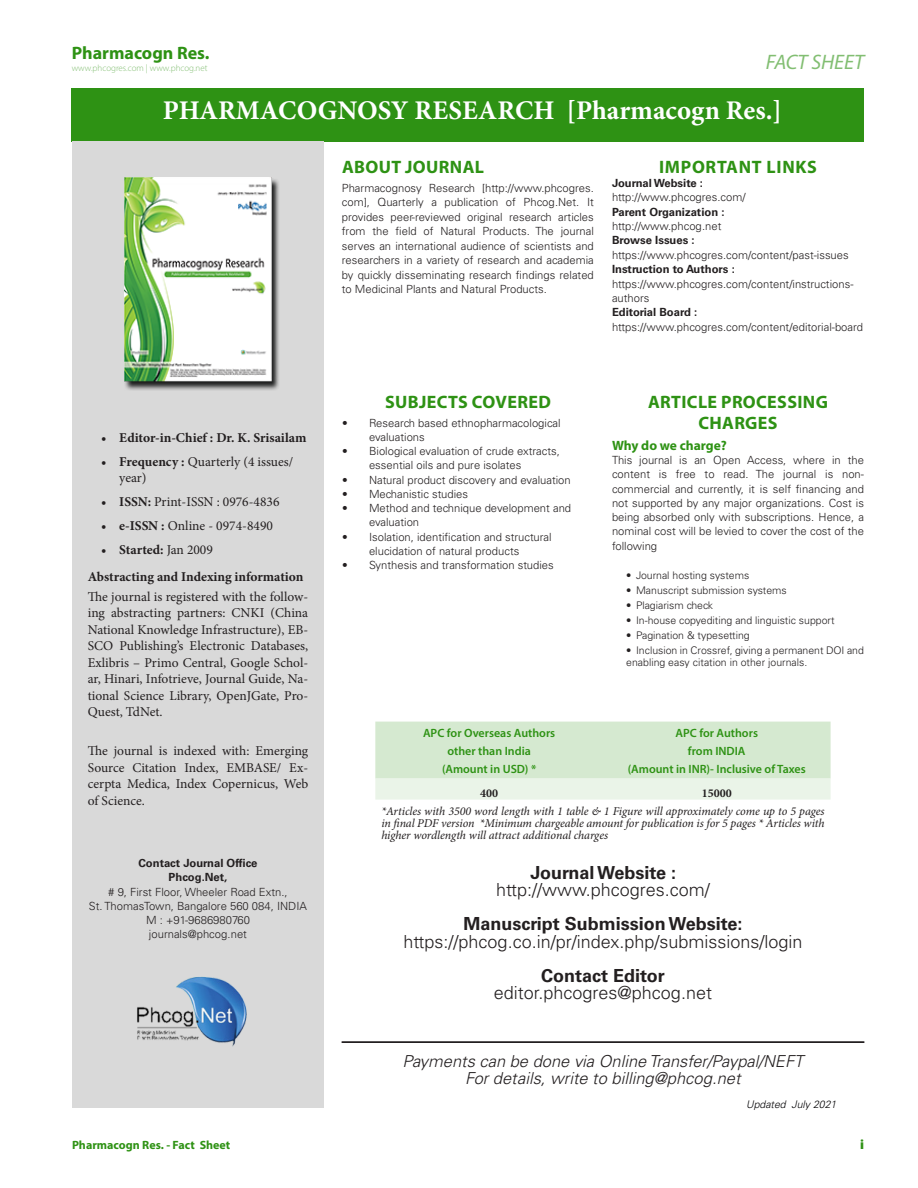
<style>
.page{position:relative;width:918px;height:1188px;background:#fff}
.page>*{position:absolute;margin:0;border:0;box-sizing:border-box;transform-origin:0 0}
.t1{font:700 27px "Minion Pro";color:#fff}
.t2{font:italic 21px "Myriad Pro";color:#82be72}
.ABS_TXT{font:300 18px "Univers LT Std";color:#231f20}
.ABS_TXT-2{font:700 18px "Univers LT Std";color:#231f20}
._1_HD{font:700 18px/21px "Myriad Pro";letter-spacing:.02em;color:#2e9214;text-align:center}
._1_HD-2{font:700 18px "Myriad Pro";color:#2e9214}
.ABS_HD_1{font:700 18px "Myriad Pro";letter-spacing:.04em;color:#2e9214}
.ABS_TXT-3{font:italic 300 16.5px "Univers LT Std";color:#231f20}
.TXT{font:13.5px/16.5px "Minion Pro";color:#231f20;text-align:justify}
.TXT-2{font:700 13.5px "Minion Pro";color:#231f20}
.ABS_TXT-4{font:700 13.5px "Myriad Pro";color:#2e9214}
.RRH{font:900 13.5px "Myriad Pro";color:#2e9214}
.TFN{font:italic 12px/12px "Minion Pro";letter-spacing:-.005em;color:#231f20;text-align:justify}
.TCH{font:600 12px "Myriad Pro";color:#2e9214}
.RRH-2{font:700 12px "Myriad Pro";color:#2e9214}
.TB{font:700 12px "Minion Pro";color:#231f20}
.ABS_TXT-5{font:300 11.25px/14.2px "Univers LT Std";color:#231f20}
.ABS_TXT-6{font:700 11.25px "Univers LT Std";color:#231f20}
.t3{font:300 10.5px/12px "Univers LT Std";color:#231f20}
.ABS_TXT-7{font:italic 300 10.5px "Univers LT Std";color:#050406}
.t4{font:300 9px "Myriad Pro";color:#82be72}
.s1{font-weight:700}
.s2{font-weight:400}
</style>
<div class="page">
<div style="left:72px;top:88px;width:792px;height:53px;background:#2e9214"></div>
<div style="left:72px;top:141px;width:252px;height:967px;background:#d9d9d9"></div>
<img style="left:137px;top:976px;width:110px;height:71px">
<img style="left:125px;top:178px;width:154px;height:212px">
<svg style="left:375px;top:722px;width:456px;height:78px;background:#dbecd7"></svg>
<div style="left:342px;top:1042px;width:522px;height:1px;border:1px solid #231f20"></div>
<h3 class="_1_HD-2" style="left:72px;top:41px;width:139px">Pharmacogn Res.</h3>
<p class="t4" style="left:72px;top:62px;width:137px">www.phcogres.com | www.phcog.net</p>
<h2 class="t2" style="left:766px;top:49px;width:100px">FACT SHEET</h2>
<p class="t1" style="left:163px;top:92px;width:621px">PHARMACOGNOSY RESEARCH [Pharmacogn Res.]</p>
<p class="TXT-2" style="left:101px;top:428px;width:207px">• Editor-in-Chief : Dr. K. Srisailam</p>
<p class="TXT" style="left:119px;top:453px;width:176px;text-indent:-18px"><span class="s1">• Frequency :</span> Quarterly (4 issues/ year)</p>
<p class="TXT" style="left:101px;top:494px;width:180px"><span class="s1">• ISSN:</span> Print-ISSN : 0976-4836</p>
<p class="TXT" style="left:101px;top:518px;width:173px"><span class="s1">• e-ISSN :</span> Online - 0974-8490</p>
<p class="TXT-2" style="left:101px;top:540px;width:113px">• Started: <span class="s2">Jan 2009</span></p>
<p class="TXT-2" style="left:88px;top:567px;width:217px">Abstracting and Indexing information</p>
<p class="TXT" style="left:88px;top:588px;width:222px">The journal is registered with the follow&shy;ing abstracting partners: CNKI (China National Knowledge Infrastructure), EB-SCO Publishing’s Electronic Databases, Exlibris – Primo Central, Google Schol&shy;ar, Hinari, Infotrieve, Journal Guide, Na&shy;tional Science Library, OpenJGate, Pro-Quest, TdNet.</p>
<p class="TXT" style="left:88px;top:743px;width:222px">The journal is indexed with: Emerging Source Citation Index, EMBASE/ Ex&shy;cerpta Medica, Index Copernicus, Web of Science.</p>
<p class="ABS_TXT-6" style="left:138px;top:856px;width:121px">Contact Journal Office</p>
<p class="ABS_TXT-6" style="left:169px;top:871px;width:60px">Phcog.Net,</p>
<p class="ABS_TXT-5" style="left:108px;top:884px;width:181px"># 9, First Floor, Wheeler Road Extn.,</p>
<p class="ABS_TXT-5" style="left:89px;top:899px;width:220px">St. ThomasTown, Bangalore 560 084, INDIA</p>
<p class="ABS_TXT-5" style="left:146px;top:913px;width:105px">M : +91-9686980760</p>
<p class="ABS_TXT-5" style="left:149px;top:927px;width:100px">journals@phcog.net</p>
<p class="_1_HD" style="left:342px;top:155px;width:144px">ABOUT JOURNAL</p>
<p class="ABS_TXT-5" style="left:342px;top:180px;width:254px;text-align:justify">Pharmacognosy Research [http://www.phcogres. com], Quarterly a publication of Phcog.Net. It provides peer-reviewed original research articles from the field of Natural Products. The journal serves an international audience of scientists and researchers in a variety of research and academia by quickly disseminating research findings related to Medicinal Plants and Natural Products.</p>
<p class="ABS_HD_1" style="left:659px;top:155px;width:159px">IMPORTANT LINKS</p>
<p class="ABS_TXT-6" style="left:612px;top:176px;width:93px">Journal Website :</p>
<p class="ABS_TXT-5" style="left:612px;top:190px;width:135px">http://www.phcogres.com/</p>
<p class="ABS_TXT-6" style="left:612px;top:205px;width:114px">Parent Organization :</p>
<p class="ABS_TXT-5" style="left:612px;top:219px;width:111px">http://www.phcog.net</p>
<p class="ABS_TXT-6" style="left:612px;top:234px;width:84px">Browse Issues :</p>
<p class="ABS_TXT-5" style="left:612px;top:248px;width:238px">https://www.phcogres.com/content/past-issues</p>
<p class="ABS_TXT-6" style="left:612px;top:263px;width:124px">Instruction to Authors :</p>
<p class="ABS_TXT-5" style="left:612px;top:276px;width:243px">https://www.phcogres.com/content/instructions&shy;authors</p>
<p class="ABS_TXT-6" style="left:612px;top:306px;width:87px">Editorial Board :</p>
<p class="ABS_TXT-5" style="left:612px;top:320px;width:253px">https://www.phcogres.com/content/editorial-board</p>
<p class="_1_HD" style="left:385px;top:391px;width:167px">SUBJECTS COVERED</p>
<p class="ABS_TXT-5" style="left:369px;top:415px;width:193px;text-indent:-27px">• Research based ethnopharmacological evaluations</p>
<p class="ABS_TXT-5" style="left:369px;top:444px;width:192px;text-indent:-27px">• Biological evaluation of crude extracts, essential oils and pure isolates</p>
<p class="ABS_TXT-5" style="left:342px;top:472px;width:230px">• Natural product discovery and evaluation</p>
<p class="ABS_TXT-5" style="left:342px;top:487px;width:128px">• Mechanistic studies</p>
<p class="ABS_TXT-5" style="left:369px;top:501px;width:204px;text-indent:-27px">• Method and technique development and evaluation</p>
<p class="ABS_TXT-5" style="left:342px;top:529px;width:211px;text-align:center">• Isolation, identification and structural elucidation of natural products</p>
<p class="ABS_TXT-5" style="left:342px;top:558px;width:213px">• Synthesis and transformation studies</p>
<p class="TCH" style="left:423px;top:725px;width:134px">APC for Overseas Authors</p>
<p class="TCH" style="left:447px;top:743px;width:85px">other than India</p>
<p class="TCH" style="left:442px;top:761px;width:96px">(Amount in USD) *</p>
<p class="_1_HD" style="left:648px;top:391px;width:181px">ARTICLE PROCESSING<br>CHARGES</p>
<p class="ABS_TXT-4" style="left:612px;top:436px;width:116px">Why do we charge?</p>
<p class="ABS_TXT-5" style="left:612px;top:453px;width:254px;text-align:justify">This journal is an Open Access, where in the content is free to read. The journal is non&shy;commercial and currently, it is self financing and not supported by any major organizations. Cost is being absorbed only with subscriptions. Hence, a nominal cost will be levied to cover the cost of the following</p>
<p class="t3" style="left:626px;top:569px;width:125px">• Journal hosting systems</p>
<p class="t3" style="left:626px;top:584px;width:162px">• Manuscript submission systems</p>
<p class="t3" style="left:626px;top:599px;width:88px">• Plagiarism check</p>
<p class="t3" style="left:626px;top:614px;width:210px">• In-house copyediting and linguistic support</p>
<p class="t3" style="left:626px;top:629px;width:125px">• Pagination &amp; typesetting</p>
<p class="t3" style="left:626px;top:644px;width:239px">• Inclusion in Crossref, giving a permanent DOI and enabling easy citation in other journals.</p>
<p class="TCH" style="left:676px;top:725px;width:84px">APC for Authors</p>
<p class="TCH" style="left:688px;top:743px;width:59px">from INDIA</p>
<p class="TCH" style="left:628px;top:761px;width:179px">(Amount in INR)- Inclusive of Taxes</p>
<p class="TB" style="left:480px;top:784px;width:19px">400</p>
<p class="TB" style="left:702px;top:784px;width:31px">15000</p>
<p class="TFN" style="left:381px;top:805px;width:445px">*Articles with 3500 word length with 1 table &amp; 1 Figure will approximately come up to 5 pages in final PDF version *Minimum chargeable amount for publication is for 5 pages * Articles with higher wordlength will attract additional charges</p>
<p class="ABS_TXT-2" style="left:530px;top:862px;width:147px">Journal Website :</p>
<p class="ABS_TXT" style="left:496px;top:879px;width:215px">http://www.phcogres.com/</p>
<p class="ABS_TXT-2" style="left:464px;top:913px;width:280px">Manuscript Submission Website:</p>
<p class="ABS_TXT" style="left:403px;top:930px;width:401px">https://phcog.co.in/pr/index.php/submissions/login</p>
<p class="ABS_TXT-2" style="left:541px;top:965px;width:125px">Contact Editor</p>
<p class="ABS_TXT" style="left:494px;top:982px;width:220px">editor.phcogres@phcog.net</p>
<p class="ABS_TXT-3" style="left:402px;top:1051px;width:402px">Payments can be done via Online Transfer/Paypal/NEFT</p>
<p class="ABS_TXT-3" style="left:465px;top:1068px;width:277px">For details, write to billing@phcog.net</p>
<p class="ABS_TXT-7" style="left:746px;top:1098px;width:92px">Updated July 2021</p>
<p class="RRH-2" style="left:72px;top:1137px;width:160px">Pharmacogn Res. - Fact Sheet</p>
<p class="RRH" style="left:860px;top:1136px;width:5px">i</p>
</div>
